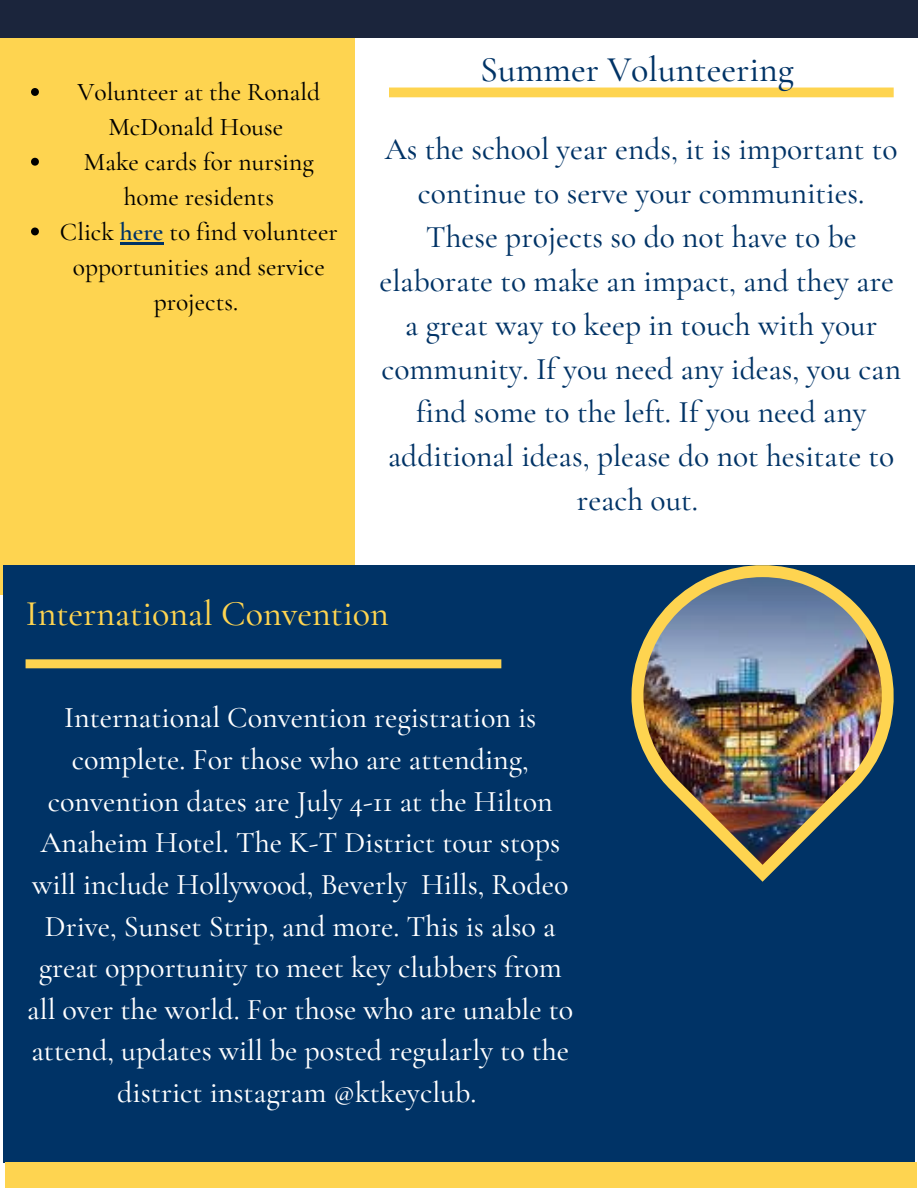
<style>
.page{position:relative;width:918px;height:1188px;background:#fff}
.page>*{position:absolute;margin:0;border:0;box-sizing:border-box;transform-origin:0 0}
.t1{font:500 36px "Cormorant Garamond";color:#fed450}
.t2{font:500 36px "Cormorant Garamond";color:#036}
.t3{font:500 31.5px/43.8px "Cormorant Garamond";color:#036;text-align:center}
.t4{font:500 30px/41.7px "Cormorant Garamond";color:#fff;text-align:center}
.t5{font:500 25.5px/34.8px "Cormorant Garamond";color:#000;text-align:center}
.s1{font-weight:600;color:#036}
</style>
<div class="page">
<div style="left:0;top:0;width:354px;height:594px;background:#fed450"></div>
<div style="left:3px;top:565px;width:912px;height:598px;background:#036"></div>
<div style="left:0;top:0;width:918px;height:37px;background:#1b253c"></div>
<div style="left:5px;top:1162px;width:911px;height:26px;background:#fed450"></div>
<div style="left:389px;top:88px;width:505px;height:9px;background:#fed450"></div>
<svg style="left:26px;top:659px;width:475px;height:9px;background:#f4ce50"></svg>
<img style="left:631px;top:565px;width:263px;height:317px">
<svg style="left:31px;top:88px;width:8px;height:8px"></svg>
<svg style="left:31px;top:158px;width:8px;height:8px"></svg>
<svg style="left:31px;top:228px;width:8px;height:7px"></svg>
<hr style="left:120px;top:242px;width:43px;height:2px;background:#036">
<p class="t5" style="left:78px;top:75px;width:244px">Volunteer at the Ronald<br>McDonald House</p>
<p class="t5" style="left:84px;top:145px;width:231px">Make cards for nursing home residents</p>
<p class="t5" style="left:60px;top:214px;width:279px">Click <span class="s1">here</span> to find volunteer opportunities and service projects.</p>
<p class="t2" style="left:480px;top:48px;width:315px">Summer Volunteering</p>
<p class="t3" style="left:379px;top:127px;width:523px">As the school year ends, it is important to continue to serve your communities.<br>These projects so do not have to be elaborate to make an impact, and they are a great way to keep in touch with your community. If you need any ideas, you can find some to the left. If you need any additional ideas, please do not hesitate to reach out.</p>
<p class="t1" style="left:26px;top:592px;width:365px">International Convention</p>
<p class="t4" style="left:27px;top:697px;width:548px">International Convention registration is complete. For those who are attending, convention dates are July 4-11 at the Hilton Anaheim Hotel. The K-T District tour stops will include Hollywood, Beverly Hills, Rodeo Drive, Sunset Strip, and more. This is also a great opportunity to meet key clubbers from all over the world. For those who are unable to attend, updates will be posted regularly to the district instagram @ktkeyclub.</p>
</div>
